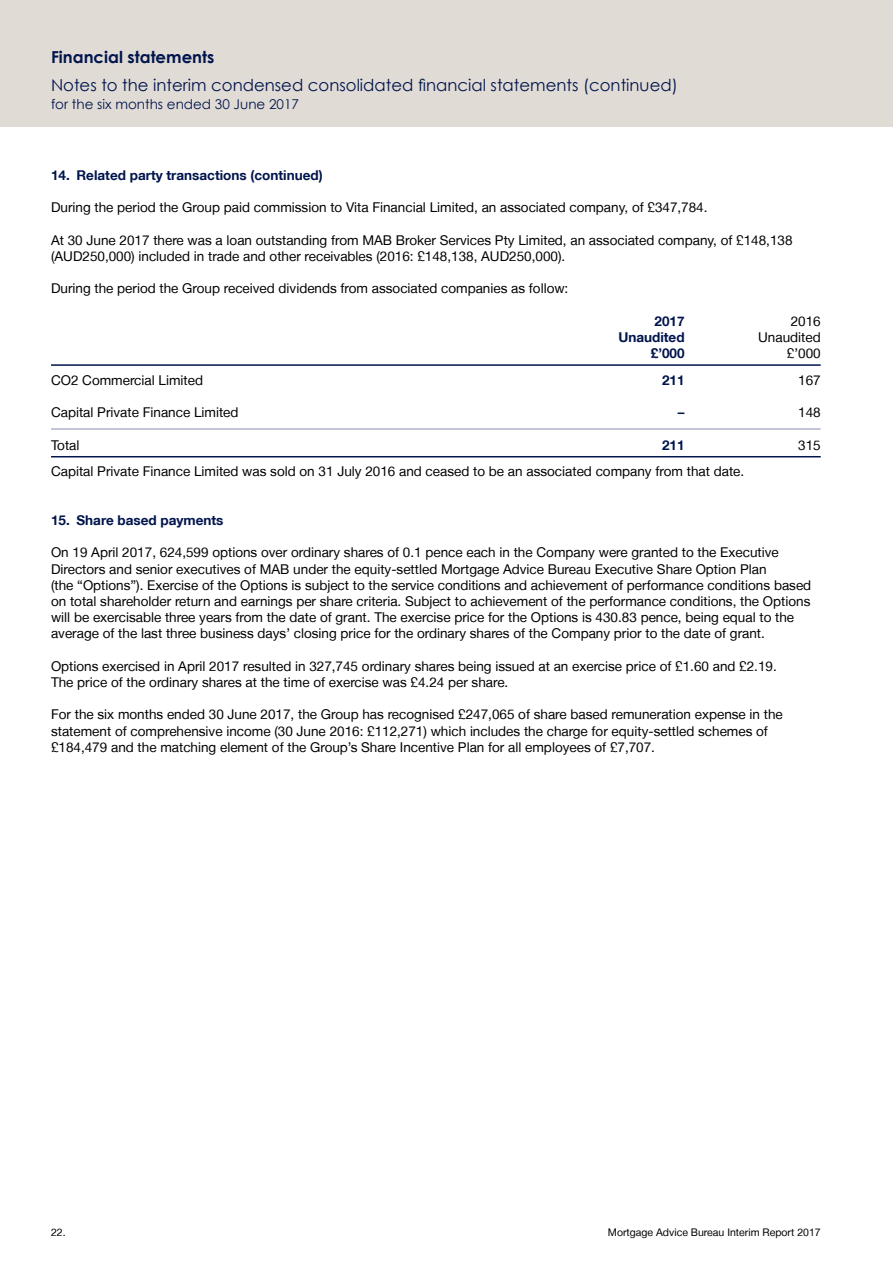
<style>
.page{position:relative;width:893px;height:1263px;background:#fff}
.page>*{position:absolute;margin:0;border:0;box-sizing:border-box;transform-origin:0 0}
.t1{font:16.5px "Century Gothic";color:#00154d}
.t2{font:700 16.5px "Century Gothic";color:#00154d}
.t3{font:13.5px/16.2px "Helvetica Neue LT";color:#000}
.t4{font:700 13.5px "Helvetica Neue LT";color:#00154d}
.t5{font:13.5px "Century Gothic";color:#00154d}
.t6{font:10.5px "Helvetica Neue LT";color:#000}
</style>
<div class="page">
<div style="left:0;top:0;width:893px;height:127px;background:#e1dbd5"></div>
<hr style="left:51px;top:364px;width:770px;height:2px;background:#00154d">
<hr style="left:51px;top:428px;width:770px;height:2px;background:#b0b5cd">
<hr style="left:51px;top:456px;width:770px;height:1px;background:#00154d">
<p class="t2" style="left:51px;top:47px;width:165px">Financial statements</p>
<p class="t1" style="left:51px;top:75px;width:628px">Notes to the interim condensed consolidated financial statements (continued)</p>
<p class="t5" style="left:51px;top:96px;width:249px">for the six months ended 30 June 2017</p>
<p class="t4" style="left:51px;top:167px;width:273px">14. Related party transactions (continued)</p>
<p class="t3" style="left:51px;top:199px;width:658px">During the period the Group paid commission to Vita Financial Limited, an associated company, of £347,784.</p>
<p class="t3" style="left:51px;top:231px;width:743px">At 30 June 2017 there was a loan outstanding from MAB Broker Services Pty Limited, an associated company, of £148,138 (AUD250,000) included in trade and other receivables (2016: £148,138, AUD250,000).</p>
<p class="t3" style="left:51px;top:280px;width:519px">During the period the Group received dividends from associated companies as follow:</p>
<p class="t4" style="left:655px;top:312px;width:32px">2017</p>
<p class="t3" style="left:791px;top:312px;width:32px">2016</p>
<p class="t4" style="left:618px;top:329px;width:68px">Unaudited</p>
<p class="t3" style="left:758px;top:329px;width:64px">Unaudited</p>
<p class="t4" style="left:651px;top:345px;width:35px">£’000</p>
<p class="t3" style="left:787px;top:345px;width:35px">£’000</p>
<p class="t3" style="left:51px;top:372px;width:154px">CO2 Commercial Limited</p>
<p class="t4" style="left:662px;top:372px;width:24px">211</p>
<p class="t3" style="left:798px;top:372px;width:24px">167</p>
<p class="t3" style="left:51px;top:404px;width:189px">Capital Private Finance Limited</p>
<p class="t4" style="left:678px;top:404px;width:8px">–</p>
<p class="t3" style="left:798px;top:404px;width:24px">148</p>
<p class="t3" style="left:51px;top:436px;width:30px">Total</p>
<p class="t4" style="left:662px;top:436px;width:24px">211</p>
<p class="t3" style="left:798px;top:436px;width:24px">315</p>
<p class="t3" style="left:51px;top:463px;width:695px">Capital Private Finance Limited was sold on 31 July 2016 and ceased to be an associated company from that date.</p>
<p class="t4" style="left:51px;top:512px;width:174px">15. Share based payments</p>
<p class="t3" style="left:51px;top:544px;width:762px">On 19 April 2017, 624,599 options over ordinary shares of 0.1 pence each in the Company were granted to the Executive Directors and senior executives of MAB under the equity-settled Mortgage Advice Bureau Executive Share Option Plan<br>(the “Options”). Exercise of the Options is subject to the service conditions and achievement of performance conditions based on total shareholder return and earnings per share criteria. Subject to achievement of the performance conditions, the Options will be exercisable three years from the date of grant. The exercise price for the Options is 430.83 pence, being equal to the average of the last three business days’ closing price for the ordinary shares of the Company prior to the date of grant.</p>
<p class="t3" style="left:51px;top:658px;width:727px">Options exercised in April 2017 resulted in 327,745 ordinary shares being issued at an exercise price of £1.60 and £2.19.<br>The price of the ordinary shares at the time of exercise was £4.24 per share.</p>
<p class="t3" style="left:51px;top:706px;width:733px">For the six months ended 30 June 2017, the Group has recognised £247,065 of share based remuneration expense in the statement of comprehensive income (30 June 2016: £112,271) which includes the charge for equity-settled schemes of £184,479 and the matching element of the Group’s Share Incentive Plan for all employees of £7,707.</p>
<p class="t6" style="left:51px;top:1226px;width:16px">22.</p>
<p class="t6" style="left:608px;top:1226px;width:214px">Mortgage Advice Bureau Interim Report 2017</p>
</div>
